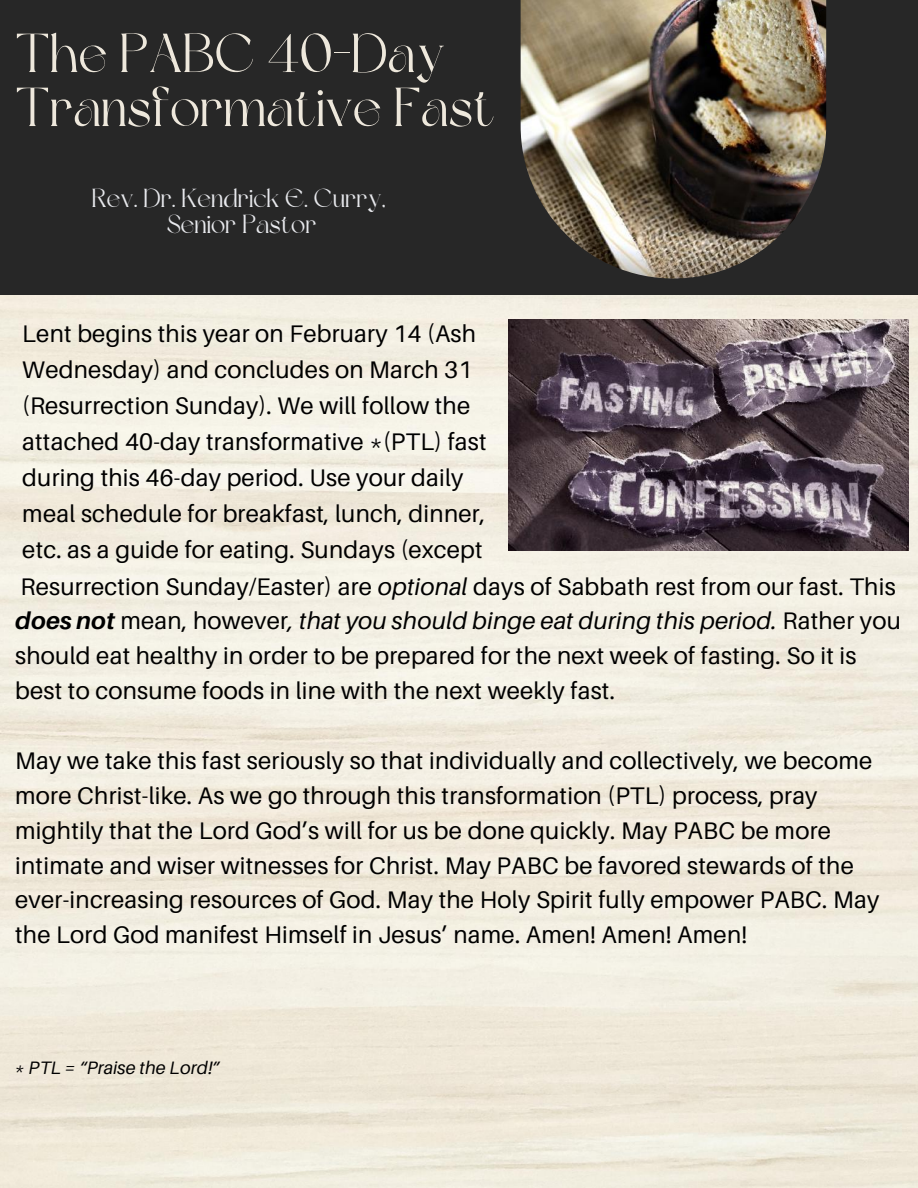
<style>
.page{position:relative;width:918px;height:1188px;background:#fff}
.page>*{position:absolute;margin:0;border:0;box-sizing:border-box;transform-origin:0 0}
.t1{font:54.6px/54px "Dream Avenue";color:#eee8dc}
.t2{font:25.95px/26px "Dream Avenue";color:#e8e9ed;text-align:center}
.t3{font:24px/34.8px "Aileron";letter-spacing:.01em;color:#000}
.t4{font:italic 18px "Aileron";letter-spacing:.01em;color:#000}
.s1{font-style:italic}
.s2{font-weight:700;font-style:italic}
</style>
<div class="page">
<img style="left:0;top:295px;width:918px;height:893px">
<div style="left:0;top:0;width:918px;height:295px;background:#272727"></div>
<img style="left:509px;top:319px;width:399px;height:232px">
<img style="left:521px;top:0;width:305px;height:278px">
<h1 class="t1" style="left:15px;top:31px;width:481px">The PABC 40-Day<br>Transformative Fast</h1>
<p class="t2" style="left:92px;top:187px;width:295px">Rev. Dr. Kendrick E. Curry,<br>Senior Pastor</p>
<p class="t3" style="left:22px;top:316px;width:466px;line-height:36px">Lent begins this year on February 14 (Ash Wednesday) and concludes on March 31 (Resurrection Sunday). We will follow the attached 40-day transformative *(PTL) fast during this 46-day period. Use your daily meal schedule for breakfast, lunch, dinner, etc. as a guide for eating. Sundays (except</p>
<p class="t3" style="left:15px;top:568px;width:887px">Resurrection Sunday/Easter) are <span class="s1">optional</span> days of Sabbath rest from our fast. This <span class="s2">does not</span> mean, however<span class="s1">, that you should binge eat during this period.</span> Rather you should eat healthy in order to be prepared for the next week of fasting. So it is best to consume foods in line with the next weekly fast.</p>
<p class="t3" style="left:15px;top:743px;width:866px">May we take this fast seriously so that individually and collectively, we become more Christ-like. As we go through this transformation (PTL) process, pray mightily that the Lord God’s will for us be done quickly. May PABC be more intimate and wiser witnesses for Christ. May PABC be favored stewards of the ever-increasing resources of God. May the Holy Spirit fully empower PABC. May the Lord God manifest Himself in Jesus’ name. Amen! Amen! Amen!</p>
<p class="t4" style="left:15px;top:1056px;width:206px">* PTL = “Praise the Lord!”</p>
</div>
